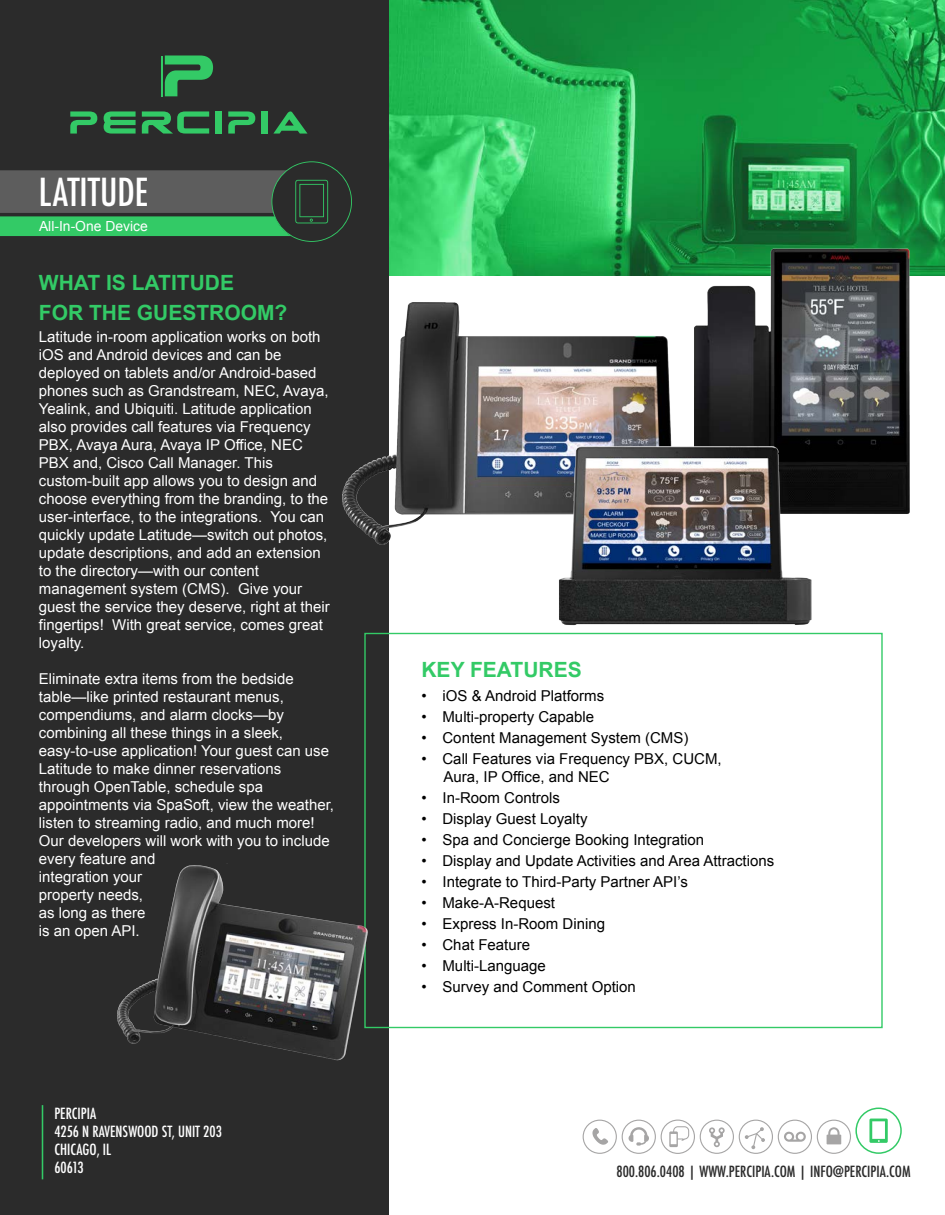
<style>
.page{position:relative;width:945px;height:1215px;background:#fff}
.page>*{position:absolute;margin:0;border:0;box-sizing:border-box;transform-origin:0 0}
.t1{font:500 condensed 37.5px "Futura";color:#fff}
.t2{font:700 21px/29.7px "Arial";color:#33ca66}
.t3{font:15px/18px "Arial";color:#fff}
.t4{font:15px/18px "Arial";color:#000}
.t5{font:500 condensed 15px/18px "Futura";color:#fff}
.t6{font:500 condensed 15px "Futura";color:#2b2b2b}
.t7{font:13.95px "Arial";color:#fff}
</style>
<div class="page">
<img style="left:388px;top:0;width:557px;height:276px">
<div style="left:0;top:0;width:388px;height:1215px;background:#2b2b2b"></div>
<svg style="left:70px;top:111px;width:27px;height:23px"></svg>
<svg style="left:104px;top:111px;width:32px;height:23px"></svg>
<svg style="left:142px;top:111px;width:67px;height:23px"></svg>
<div style="left:215px;top:111px;width:7px;height:23px;background:#33ca66"></div>
<svg style="left:228px;top:111px;width:27px;height:23px"></svg>
<div style="left:262px;top:111px;width:6px;height:23px;background:#33ca66"></div>
<svg style="left:273px;top:111px;width:35px;height:23px"></svg>
<hr style="left:161px;top:56px;width:1px;height:40px;background:#33ca66">
<svg style="left:165px;top:55px;width:48px;height:41px"></svg>
<hr style="left:42px;top:1105px;width:1px;height:74px;background:#33ca66">
<svg style="left:583px;top:1108px;width:319px;height:46px"></svg>
<svg style="left:0;top:161px;width:352px;height:81px"></svg>
<img style="left:673px;top:237px;width:256px;height:277px">
<img style="left:117px;top:841px;width:252px;height:220px">
<img style="left:343px;top:302px;width:329px;height:242px">
<img style="left:530px;top:445px;width:312px;height:181px">
<h1 class="t1" style="left:39px;top:168px;width:111px">LATITUDE</h1>
<p class="t7" style="left:39px;top:217px;width:110px">All-In-One Device</p>
<h2 class="t2" style="left:39px;top:269px;width:250px">WHAT IS LATITUDE<br>FOR THE GUESTROOM?</h2>
<p class="t3" style="left:39px;top:328px;width:292px">Latitude in-room application works on both iOS and Android devices and can be deployed on tablets and/or Android-based phones such as Grandstream, NEC, Avaya, Yealink, and Ubiquiti. Latitude application also provides call features via Frequency PBX, Avaya Aura, Avaya IP Office, NEC PBX and, Cisco Call Manager. This custom-built app allows you to design and choose everything from the branding, to the user-interface, to the integrations. You can quickly update Latitude—switch out photos, update descriptions, and add an extension to the directory—with our content management system (CMS). Give your guest the service they deserve, right at their fingertips! With great service, comes great loyalty.</p>
<p class="t3" style="left:39px;top:670px;width:297px">Eliminate extra items from the bedside table—like printed restaurant menus, compendiums, and alarm clocks—by combining all these things in a sleek, easy-to-use application! Your guest can use<br>Latitude to make dinner reservations through OpenTable, schedule spa appointments via SpaSoft, view the weather, listen to streaming radio, and much more!<br>Our developers will work with you to include every feature and<br>integration your<br>property needs,<br>as long as there<br>is an open API.</p>
<p class="t5" style="left:54px;top:1104px;width:169px">PERCIPIA<br>4256 N RAVENSWOOD ST, UNIT 203<br>CHICAGO, IL<br>60613</p>
<h2 class="t2" style="left:421px;top:655px;width:162px">KEY FEATURES</h2>
<p class="t4" style="left:421px;top:686px;width:184px">• iOS &amp; Android Platforms</p>
<p class="t4" style="left:421px;top:707px;width:174px">• Multi-property Capable</p>
<p class="t4" style="left:421px;top:728px;width:268px">• Content Management System (CMS)</p>
<p class="t4" style="left:444px;top:749px;width:280px;text-indent:-22px">• Call Features via Frequency PBX, CUCM,<br>Aura, IP Office, and NEC</p>
<p class="t4" style="left:421px;top:788px;width:140px">• In-Room Controls</p>
<p class="t4" style="left:421px;top:809px;width:168px">• Display Guest Loyalty</p>
<p class="t4" style="left:421px;top:830px;width:284px">• Spa and Concierge Booking Integration</p>
<p class="t4" style="left:421px;top:851px;width:354px">• Display and Update Activities and Area Attractions</p>
<p class="t4" style="left:421px;top:872px;width:268px">• Integrate to Third-Party Partner API’s</p>
<p class="t4" style="left:421px;top:893px;width:135px">• Make-A-Request</p>
<p class="t4" style="left:421px;top:914px;width:185px">• Express In-Room Dining</p>
<p class="t4" style="left:421px;top:935px;width:110px">• Chat Feature</p>
<p class="t4" style="left:421px;top:956px;width:126px">• Multi-Language</p>
<p class="t4" style="left:421px;top:977px;width:216px">• Survey and Comment Option</p>
<p class="t6" style="left:616px;top:1162px;width:296px">800.806.0408 | WWW.PERCIPIA.COM | INFO@PERCIPIA.COM</p>
</div>
